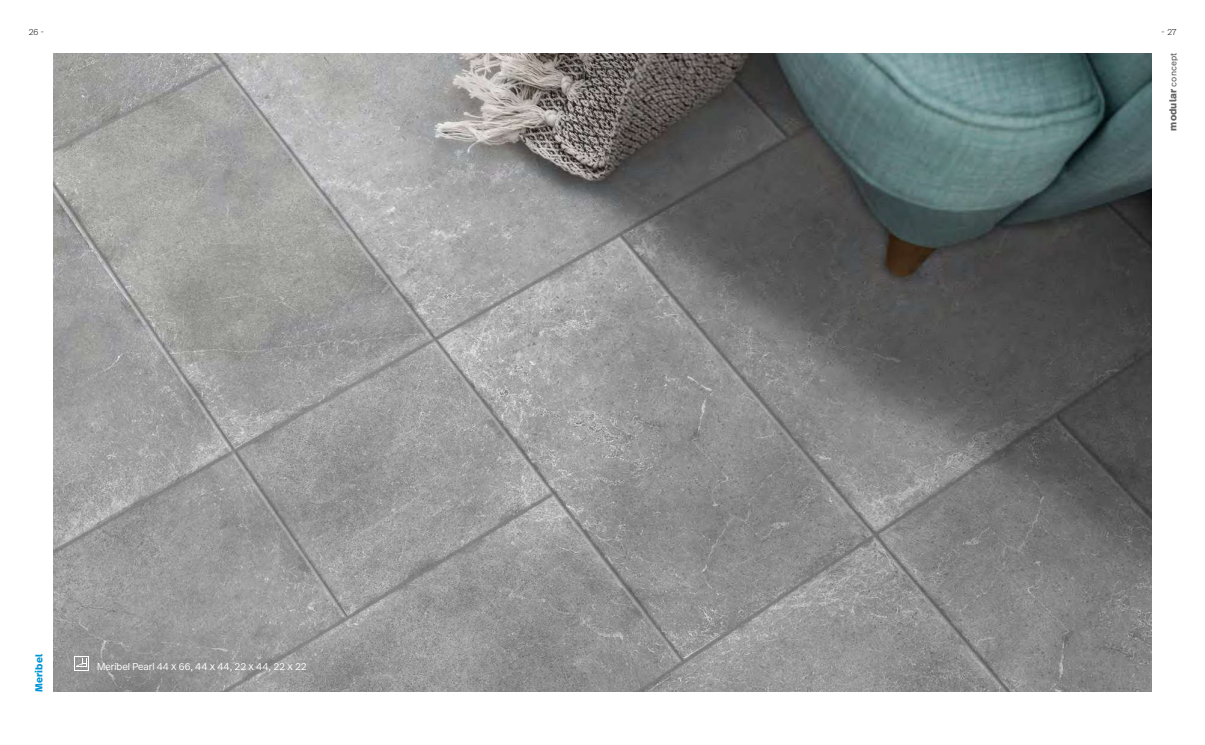
<style>
.page{position:relative;width:1205px;height:745px;background:#fff}
.page>*{position:absolute;margin:0;border:0;box-sizing:border-box;transform-origin:0 0}
.t1{font:300 10px "Real Head Pro";color:#fff}
.t2{font:700 10px "Real Text Pro";letter-spacing:.01em;color:#636366}
.t3{font:700 10px "Real Text Pro";letter-spacing:.01em;color:#0094d7}
.t4{font:300 8.75px "Real Text Pro";color:#231f20}
.s1{font-weight:400;font-size:8.75px}
</style>
<div class="page">
<img style="left:53px;top:53px;width:1099px;height:638px">
<svg style="left:74px;top:655px;width:15px;height:15px"></svg>
<p class="t4" style="left:28px;top:26px;width:17px">26 -</p>
<p class="t4" style="left:1161px;top:26px;width:17px">- 27</p>
<p class="t2" style="left:1164px;top:130px;width:80px;rotate:-90deg">modular <span class="s1">concept</span></p>
<p class="t3" style="left:31px;top:691px;width:39px;rotate:-90deg">Meribel</p>
<p class="t1" style="left:97px;top:658px;width:211px">Meribel Pearl 44 x 66, 44 x 44, 22 x 44, 22 x 22</p>
</div>
